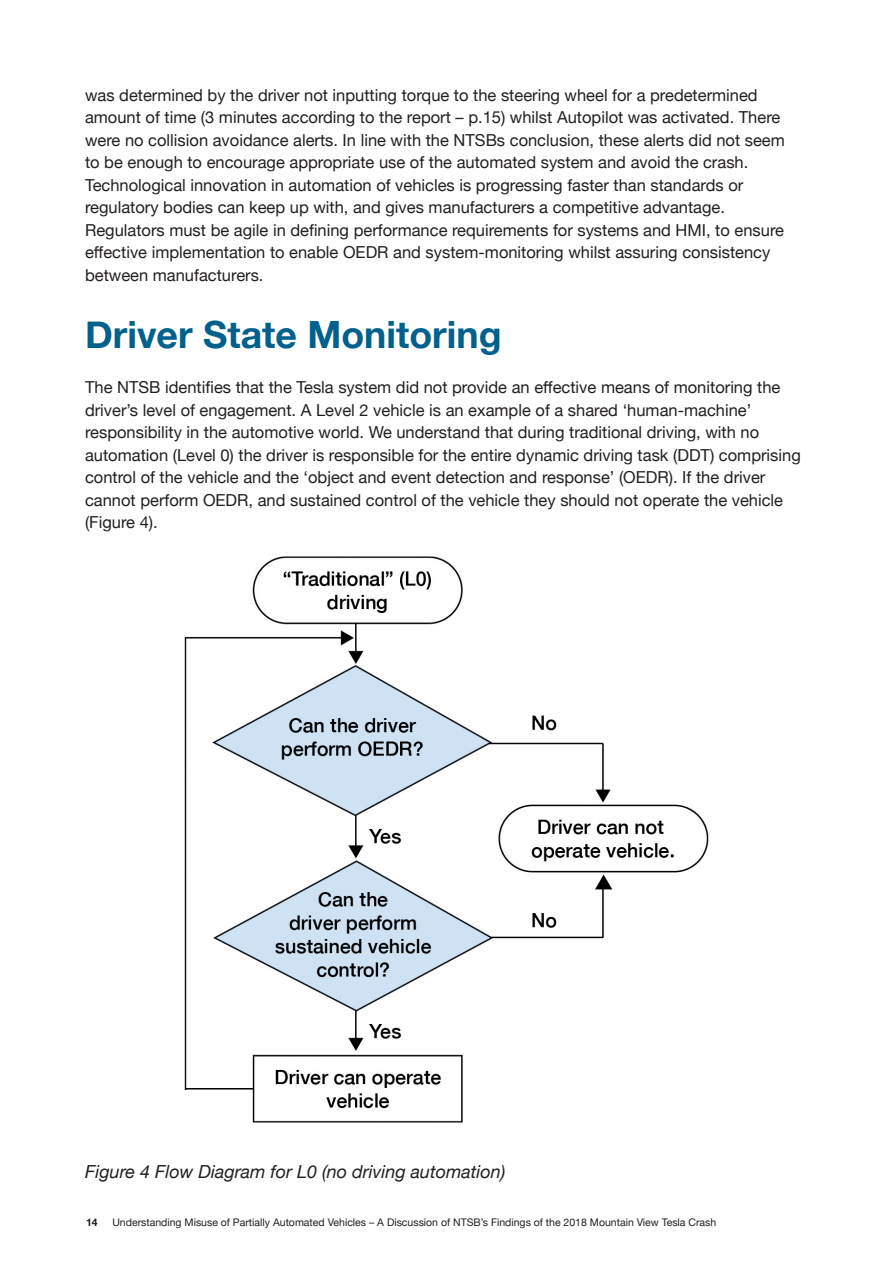
<style>
.page{position:relative;width:893px;height:1263px;background:#fff}
.page>*{position:absolute;margin:0;border:0;box-sizing:border-box;transform-origin:0 0}
.t1{font:700 37.5px "Helvetica Neue";color:#01608c}
.t2{font:italic 18px "Helvetica Neue";color:#231f20}
.t3{font:16.5px/22.5px "Helvetica Neue";color:#231f20}
.t4{font:10.5px "Helvetica Neue";color:#231f20}
.t5{font:700 10.5px "Helvetica Neue";color:#231f20}
</style>
<div class="page">
<img style="left:184px;top:556px;width:525px;height:567px">
<p class="t3" style="left:85px;top:85px;width:701px">was determined by the driver not inputting torque to the steering wheel for a predetermined amount of time (3 minutes according to the report – p.15) whilst Autopilot was activated. There were no collision avoidance alerts. In line with the NTSBs conclusion, these alerts did not seem to be enough to encourage appropriate use of the automated system and avoid the crash.<br>Technological innovation in automation of vehicles is progressing faster than standards or regulatory bodies can keep up with, and gives manufacturers a competitive advantage.<br>Regulators must be agile in defining performance requirements for systems and HMI, to ensure effective implementation to enable OEDR and system-monitoring whilst assuring consistency between manufacturers.</p>
<h1 class="t1" style="left:85px;top:305px;width:418px">Driver State Monitoring</h1>
<p class="t3" style="left:85px;top:377px;width:717px">The NTSB identifies that the Tesla system did not provide an effective means of monitoring the driver’s level of engagement. A Level 2 vehicle is an example of a shared ‘human-machine’ responsibility in the automotive world. We understand that during traditional driving, with no automation (Level 0) the driver is responsible for the entire dynamic driving task (DDT) comprising control of the vehicle and the ‘object and event detection and response’ (OEDR). If the driver cannot perform OEDR, and sustained control of the vehicle they should not operate the vehicle (Figure 4).</p>
<p class="t2" style="left:85px;top:1158px;width:422px">Figure 4 Flow Diagram for L0 (no driving automation)</p>
<p class="t5" style="left:86px;top:1214px;width:13px">14</p>
<p class="t4" style="left:112px;top:1215px;width:605px">Understanding Misuse of Partially Automated Vehicles – A Discussion of NTSB’s Findings of the 2018 Mountain View Tesla Crash</p>
</div>
